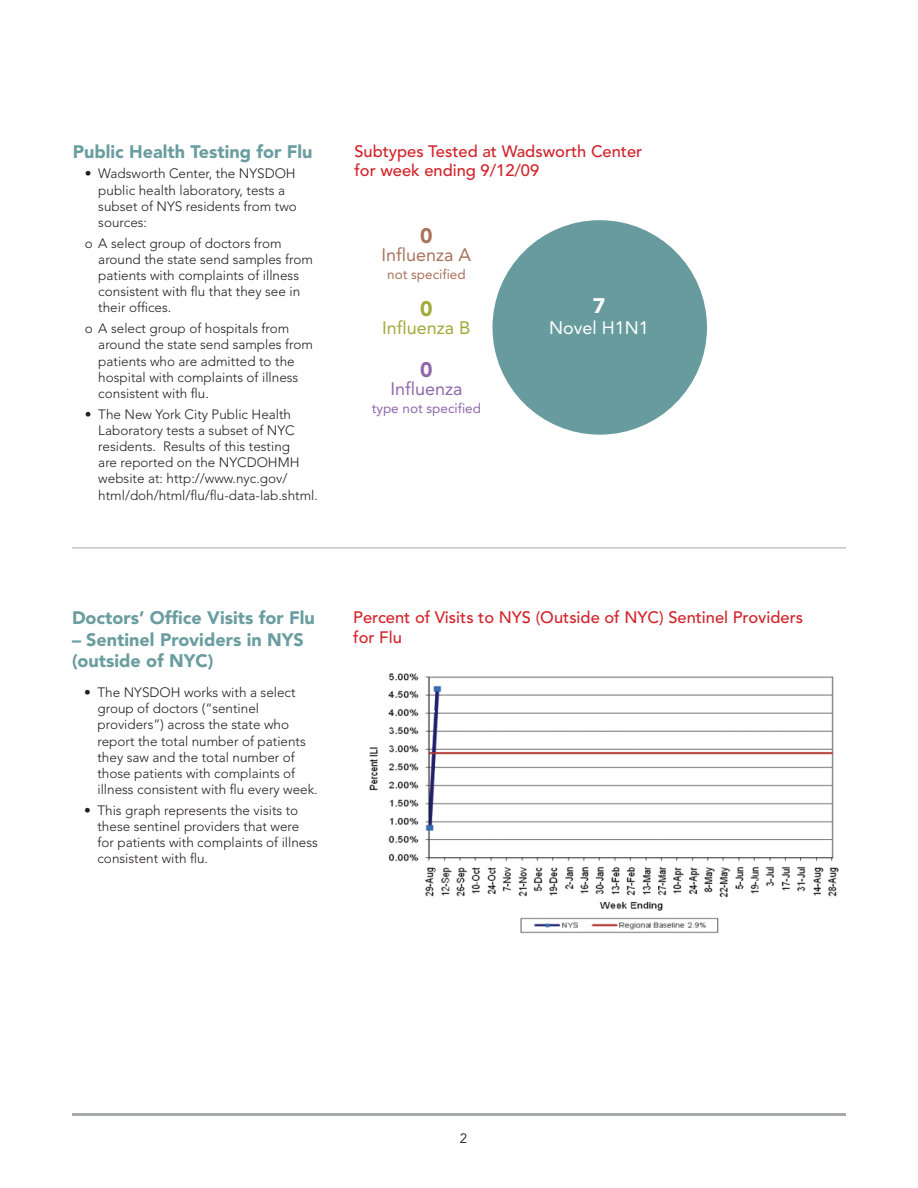
<style>
.page{position:relative;width:918px;height:1188px;background:#fff}
.page>*{position:absolute;margin:0;border:0;box-sizing:border-box;transform-origin:0 0}
.t1{font:900 21px "Avenir";color:#9067aa}
.t2{font:900 21px "Avenir";color:#a9735b}
.t3{font:900 21px "Avenir";color:#a1a938}
.t4{font:900 21px "Avenir";color:#fff}
.t5{font:900 18px/21.6px "Avenir";color:#6a9d9f}
.t6{font:18px "Avenir";color:#a9735b}
.t7{font:18px "Avenir";color:#a1a938}
.t8{font:18px "Avenir";color:#9067aa}
.t9{font:18px "Avenir";color:#fff}
.t10{font:500 16.5px/19.8px "Avenir";color:#d1232a}
.t11{font:300 13.5px/16.2px "Avenir";color:#231f20}
.t12{font:13.5px "Avenir";color:#9067aa}
.t13{font:13.5px "Avenir";color:#a9735b}
.t14{font:13.5px "Avenir";color:#231f20}
</style>
<div class="page">
<hr style="left:72px;top:548px;width:774px;height:1px;background:#a8a9ad">
<hr style="left:72px;top:1113px;width:774px;height:3px;background:#a8a9ad">
<div style="left:492px;top:219px;width:216px;height:216px;background:#689b9d;border-radius:50%"></div>
<img style="left:369px;top:673px;width:470px;height:261px">
<h2 class="t5" style="left:73px;top:140px;width:241px">Public Health Testing for Flu</h2>
<p class="t11" style="left:98px;top:166px;width:200px;text-indent:-14px">• Wadsworth Center, the NYSDOH public health laboratory, tests a subset of NYS residents from two sources:</p>
<p class="t11" style="left:98px;top:235px;width:216px;text-indent:-14px">o A select group of doctors from around the state send samples from patients with complaints of illness consistent with flu that they see in their offices.</p>
<p class="t11" style="left:98px;top:320px;width:216px;text-indent:-14px">o A select group of hospitals from around the state send samples from patients who are admitted to the hospital with complaints of illness consistent with flu.</p>
<p class="t11" style="left:98px;top:406px;width:221px;text-indent:-14px">• The New York City Public Health Laboratory tests a subset of NYC residents. Results of this testing<br>are reported on the NYCDOHMH website at: http://www.nyc.gov/ html/doh/html/flu/flu-data-lab.shtml.</p>
<p class="t10" style="left:354px;top:141px;width:290px">Subtypes Tested at Wadsworth Center for week ending 9/12/09</p>
<h1 class="t2" style="left:420px;top:223px;width:14px">0</h1>
<h2 class="t6" style="left:382px;top:245px;width:91px">Influenza A</h2>
<p class="t13" style="left:387px;top:267px;width:80px">not specified</p>
<h1 class="t3" style="left:420px;top:296px;width:14px">0</h1>
<h2 class="t7" style="left:382px;top:318px;width:90px">Influenza B</h2>
<h1 class="t1" style="left:420px;top:357px;width:14px">0</h1>
<h2 class="t8" style="left:390px;top:378px;width:74px">Influenza</h2>
<p class="t12" style="left:372px;top:401px;width:111px">type not specified</p>
<h1 class="t4" style="left:593px;top:293px;width:14px">7</h1>
<h2 class="t9" style="left:549px;top:318px;width:101px">Novel H1N1</h2>
<h2 class="t5" style="left:72px;top:607px;width:244px">Doctors’ Office Visits for Flu</h2>
<h2 class="t5" style="left:72px;top:628px;width:233px">– Sentinel Providers in NYS (outside of NYC)</h2>
<p class="t11" style="left:98px;top:684px;width:222px;text-indent:-14px">• The NYSDOH works with a select group of doctors (“sentinel providers”) across the state who report the total number of patients they saw and the total number of those patients with complaints of illness consistent with flu every week.</p>
<p class="t11" style="left:98px;top:802px;width:222px;text-indent:-14px">• This graph represents the visits to these sentinel providers that were for patients with complaints of illness consistent with flu.</p>
<p class="t10" style="left:353px;top:608px;width:451px">Percent of Visits to NYS (Outside of NYC) Sentinel Providers for Flu</p>
<p class="t14" style="left:460px;top:1130px;width:9px">2</p>
</div>
